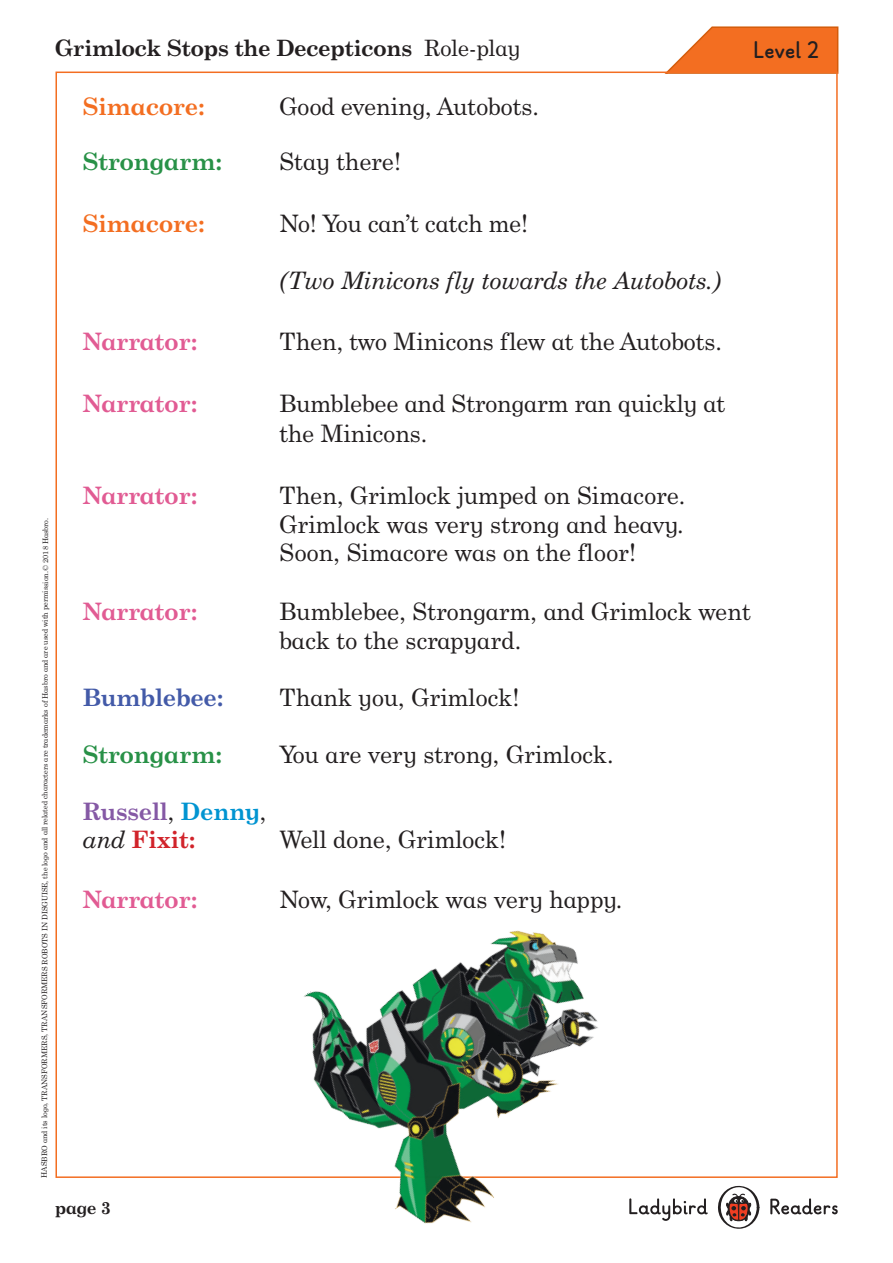
<style>
.page{position:relative;width:893px;height:1263px;background:#fff}
.page>*{position:absolute;margin:0;border:0;box-sizing:border-box;transform-origin:0 0}
.ACTIVITY_TEXT{font:24px/30.8px "Century Schlbk Penguin Inf";letter-spacing:.005em;color:#231f20}
.ACTIVITY_TEXT-2{font:700 24px "Century Schlbk Penguin Inf";letter-spacing:.005em;color:#e15b93}
.ACTIVITY_TEXT-3{font:italic 24px "Century Schlbk Penguin Inf";letter-spacing:.005em;color:#231f20}
.ACTIVITY_TEXT-4{font:700 24px "Century Schlbk Penguin Inf";letter-spacing:.005em;color:#289147}
.ACTIVITY_TEXT-5{font:700 24px "Century Schlbk Penguin Inf";letter-spacing:.005em;color:#f36e21}
.ACTIVITY_TEXT-6{font:700 24px "Century Schlbk Penguin Inf";letter-spacing:.005em;color:#8559a5}
.ACTIVITY_TEXT-7{font:700 24px "Century Schlbk Penguin Inf";letter-spacing:.005em;color:#435aa8}
.ACTIVITY_TEXT-8{font:700 24px "Century Schlbk Penguin Inf";letter-spacing:.005em;color:#d1232a}
.t1{font:700 24px "Ladybird Learning";color:#231f20}
.ACTIVITY_TEXT-9{font:700 22.5px "Century Schlbk Penguin Inf";color:#231f20}
.t2{font:700 17.25px "Century Schlbk Penguin Inf";color:#231f20}
.t3{font:7.5px "Century Schlbk Penguin Inf";color:#231f20}
.s1{font-weight:400}
.s2{font-weight:400;color:#231f20}
.s3{color:#0094d1}
.s4{font-weight:400;font-style:italic;color:#231f20}
</style>
<div class="page">
<svg style="left:718px;top:1185px;width:41px;height:44px"></svg>
<svg style="left:629px;top:1198px;width:79px;height:23px"></svg>
<svg style="left:770px;top:1198px;width:68px;height:16px"></svg>
<svg style="left:664px;top:26px;width:175px;height:48px;background:#f28241"></svg>
<img style="left:265px;top:930px;width:364px;height:294px">
<p class="ACTIVITY_TEXT-9" style="left:55px;top:34px;width:467px">Grimlock Stops the Decepticons <span class="s1">Role-play</span></p>
<p class="t1" style="left:753px;top:36px;width:67px">Level 2</p>
<p class="ACTIVITY_TEXT-5" style="left:83px;top:92px;width:124px">Simacore:</p>
<p class="ACTIVITY_TEXT" style="left:279px;top:91px;width:261px">Good evening, Autobots.</p>
<p class="ACTIVITY_TEXT-4" style="left:83px;top:147px;width:141px">Strongarm:</p>
<p class="ACTIVITY_TEXT" style="left:279px;top:146px;width:123px">Stay there!</p>
<p class="ACTIVITY_TEXT-5" style="left:83px;top:209px;width:124px">Simacore:</p>
<p class="ACTIVITY_TEXT" style="left:279px;top:207px;width:250px">No! You can’t catch me!</p>
<p class="ACTIVITY_TEXT-3" style="left:279px;top:265px;width:443px">(Two Minicons fly towards the Autobots.)</p>
<p class="ACTIVITY_TEXT-2" style="left:83px;top:327px;width:116px">Narrator:</p>
<p class="ACTIVITY_TEXT" style="left:279px;top:326px;width:444px">Then, two Minicons flew at the Autobots.</p>
<p class="t3" style="left:40px;top:1178px;width:662px;rotate:-90deg">HASBRO and its logo, TRANSFORMERS, TRANSFORMERS ROBOTS IN DISGUISE, the logo and all related characters are trademarks of Hasbro and are used with permission.© 2018 Hasbro.</p>
<p class="ACTIVITY_TEXT-2" style="left:83px;top:389px;width:116px">Narrator:</p>
<p class="ACTIVITY_TEXT" style="left:279px;top:387px;width:448px">Bumblebee and Strongarm ran quickly at the Minicons.</p>
<p class="ACTIVITY_TEXT-2" style="left:83px;top:481px;width:116px">Narrator:</p>
<p class="ACTIVITY_TEXT" style="left:279px;top:479px;width:407px">Then, Grimlock jumped on Simacore.</p>
<p class="ACTIVITY_TEXT" style="left:279px;top:508px;width:406px">Grimlock was very strong and heavy.</p>
<p class="ACTIVITY_TEXT" style="left:279px;top:536px;width:358px">Soon, Simacore was on the floor!</p>
<p class="ACTIVITY_TEXT-2" style="left:83px;top:597px;width:116px">Narrator:</p>
<p class="ACTIVITY_TEXT" style="left:279px;top:597px;width:473px;line-height:28.5px">Bumblebee, Strongarm, and Grimlock went back to the scrapyard.</p>
<p class="ACTIVITY_TEXT-7" style="left:83px;top:683px;width:142px">Bumblebee:</p>
<p class="ACTIVITY_TEXT" style="left:279px;top:681px;width:242px">Thank you, Grimlock!</p>
<p class="ACTIVITY_TEXT-4" style="left:83px;top:740px;width:141px">Strongarm:</p>
<p class="ACTIVITY_TEXT" style="left:279px;top:738px;width:336px">You are very strong, Grimlock.</p>
<p class="ACTIVITY_TEXT-6" style="left:83px;top:797px;width:185px">Russell<span class="s2">,</span> <span class="s3">Denny</span><span class="s2">,</span></p>
<p class="ACTIVITY_TEXT-8" style="left:83px;top:825px;width:114px"><span class="s4">and</span> Fixit:</p>
<p class="ACTIVITY_TEXT" style="left:279px;top:824px;width:228px">Well done, Grimlock!</p>
<p class="ACTIVITY_TEXT-2" style="left:83px;top:884px;width:116px">Narrator:</p>
<p class="ACTIVITY_TEXT" style="left:279px;top:883px;width:344px">Now, Grimlock was very happy.</p>
<p class="t2" style="left:55px;top:1197px;width:57px">page 3</p>
</div>
